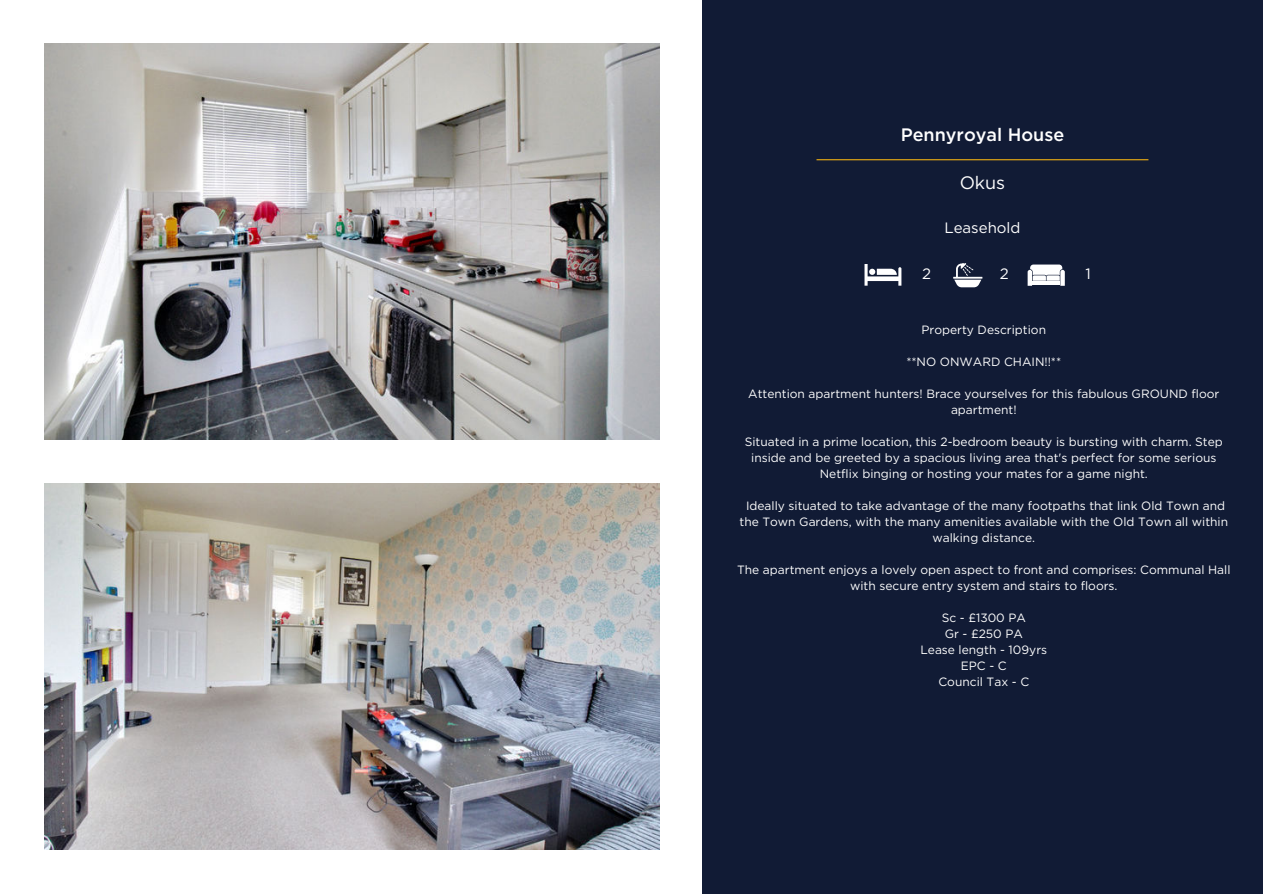
<style>
.page{position:relative;width:1263px;height:894px;background:#fff}
.page>*{position:absolute;margin:0;border:0;box-sizing:border-box;transform-origin:0 0}
.t1{font:500 18px "Gotham";color:#fff}
.t2{font:18px "Gotham";color:#fff}
.t3{font:15px "Gotham";color:#fff}
.t4{font:12px/16px "Gotham";color:#fff;text-align:center}
</style>
<div class="page">
<img style="left:44px;top:44px;width:616px;height:395px">
<div style="left:702px;top:0;width:561px;height:893px;background:#111b35"></div>
<hr style="left:816px;top:159px;width:332px;height:1px;background:#efaf12">
<svg style="left:864px;top:264px;width:37px;height:21px"></svg>
<svg style="left:953px;top:263px;width:29px;height:24px"></svg>
<svg style="left:1028px;top:264px;width:37px;height:22px"></svg>
<img style="left:44px;top:483px;width:616px;height:366px">
<h1 class="t1" style="left:901px;top:123px;width:165px">Pennyroyal House</h1>
<h1 class="t2" style="left:960px;top:171px;width:47px">Okus</h1>
<p class="t3" style="left:944px;top:218px;width:78px">Leasehold</p>
<p class="t3" style="left:922px;top:264px;width:10px">2</p>
<p class="t3" style="left:1000px;top:264px;width:10px">2</p>
<p class="t3" style="left:1086px;top:264px;width:7px">1</p>
<p class="t4" style="left:921px;top:321px;width:126px">Property Description</p>
<p class="t4" style="left:906px;top:353px;width:156px">**NO ONWARD CHAIN!!**</p>
<p class="t4" style="left:748px;top:385px;width:473px">Attention apartment hunters! Brace yourselves for this fabulous GROUND floor apartment!</p>
<p class="t4" style="left:745px;top:433px;width:479px">Situated in a prime location, this 2-bedroom beauty is bursting with charm. Step inside and be greeted by a spacious living area that's perfect for some serious<br>Netflix binging or hosting your mates for a game night.</p>
<p class="t4" style="left:739px;top:497px;width:490px">Ideally situated to take advantage of the many footpaths that link Old Town and the Town Gardens, with the many amenities available with the Old Town all within walking distance.</p>
<p class="t4" style="left:737px;top:561px;width:495px">The apartment enjoys a lovely open aspect to front and comprises: Communal Hall with secure entry system and stairs to floors.</p>
<p class="t4" style="left:920px;top:609px;width:128px">Sc - £1300 PA<br>Gr - £250 PA<br>Lease length - 109yrs<br>EPC - C<br>Council Tax - C</p>
</div>
